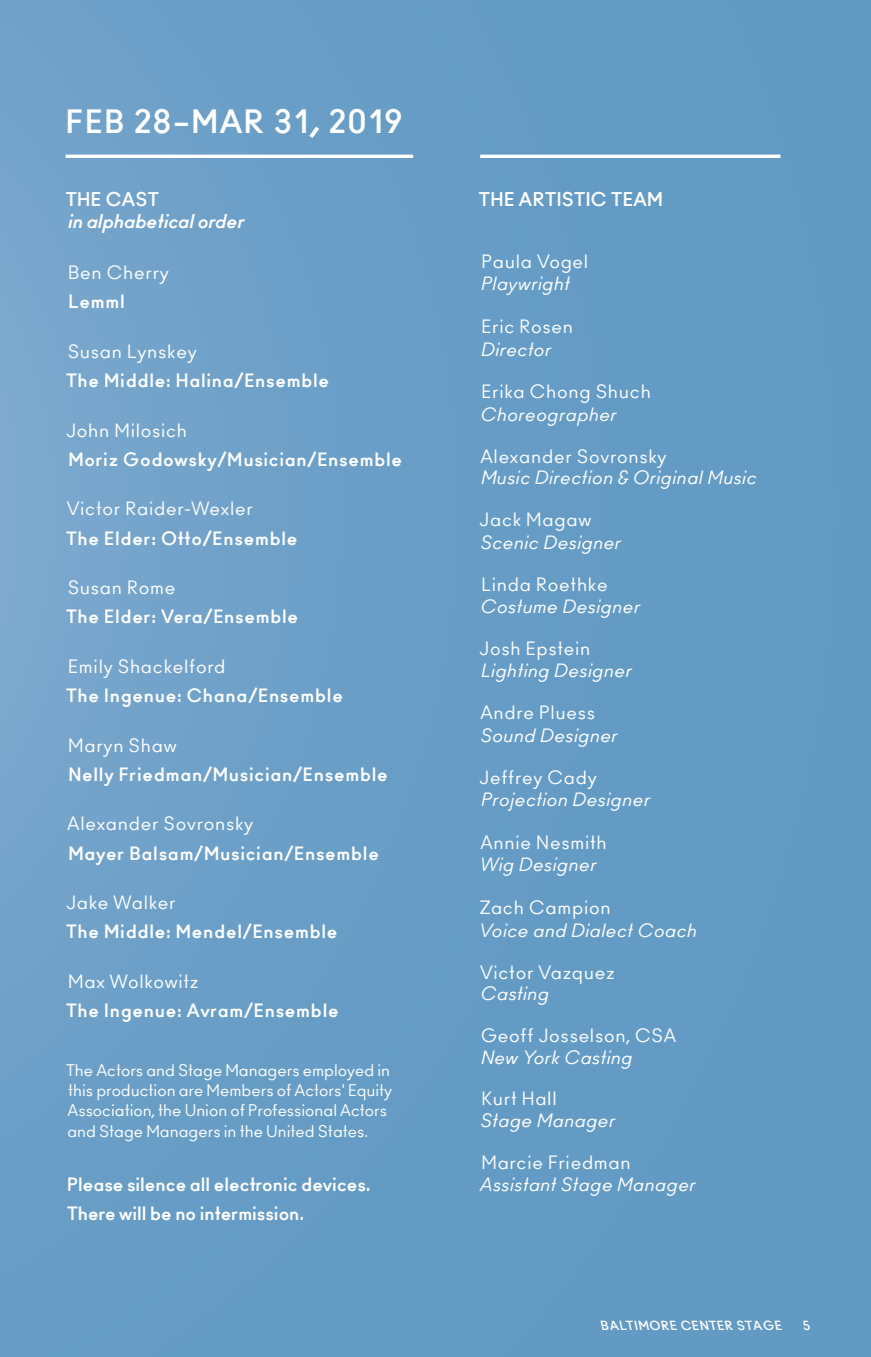
<style>
.page{position:relative;width:871px;height:1357px;background:#fff}
.page>*{position:absolute;margin:0;border:0;box-sizing:border-box;transform-origin:0 0}
.t1{font:700 31.5px "Ano";letter-spacing:.05em;color:#fff}
.t2{font:700 18.45px "Ano";letter-spacing:.02em;color:#fff}
.t3{font:italic 700 18.45px "Ano";color:#fff}
.character_names{font:700 18px/29.2px "Ano";letter-spacing:.04em;color:#fff}
.Actor_Artistic_Name{font:italic 18px/22.5px "Ano";letter-spacing:.04em;color:#fff}
.Actor_Artistic_Name-2{font:18px/22.5px "Ano";letter-spacing:.04em;color:#fff}
.character_names-2{font:700 18px/29.2px "Ano";color:#fff}
.character_names-3{font:18px/29.2px "Ano";letter-spacing:.04em;color:#fff}
.t4{font:15.75px/20.2px "Ano";color:#fff}
.No_Spacing{font:italic 12.38px "Ano Bold Back";letter-spacing:.07em;color:#fff}
.s1{font-weight:700}
.s2{font-weight:400}
.s3{font-style:italic}
.s4{font-style:normal}
</style>
<div class="page">
<div style="left:0;top:0;width:871px;height:1357px;background:linear-gradient(to right,#71a2c9,#5f98c2)"></div>
<hr style="left:66px;top:155px;width:347px;height:3px;background:#fff">
<hr style="left:480px;top:155px;width:300px;height:3px;background:#fff">
<p class="t1" style="left:66px;top:102px;width:338px">FEB 28–MAR 31, 2019</p>
<p class="t2" style="left:66px;top:188px;width:95px">THE CAST</p>
<p class="t3" style="left:68px;top:210px;width:177px">in alphabetical order</p>
<p class="character_names-3" style="left:68px;top:258px;width:102px">Ben Cherry<br><span class="s1">Lemml</span></p>
<p class="character_names" style="left:66px;top:337px;width:265px"><span class="s2">Susan Lynskey<br></span>The Middle: Halina/Ensemble</p>
<p class="character_names" style="left:66px;top:416px;width:338px"><span class="s2">John Milosich<br></span>Moriz Godowsky/Musician/Ensemble</p>
<p class="character_names" style="left:66px;top:494px;width:233px"><span class="s2">Victor Raider-Wexler<br></span>The Elder: Otto/Ensemble</p>
<p class="character_names" style="left:66px;top:573px;width:234px"><span class="s2">Susan Rome<br></span>The Elder: Vera/Ensemble</p>
<p class="character_names" style="left:66px;top:652px;width:278px"><span class="s2">Emily Shackelford<br></span>The Ingenue: Chana/Ensemble</p>
<p class="character_names" style="left:68px;top:731px;width:321px"><span class="s2">Maryn Shaw<br></span>Nelly Friedman/Musician/Ensemble</p>
<p class="character_names" style="left:67px;top:809px;width:313px"><span class="s2">Alexander Sovronsky<br></span>Mayer Balsam/Musician/Ensemble</p>
<p class="character_names" style="left:66px;top:888px;width:273px"><span class="s2">Jake Walker<br></span>The Middle: Mendel/Ensemble</p>
<p class="character_names" style="left:66px;top:967px;width:274px"><span class="s2">Max Wolkowitz<br></span>The Ingenue: Avram/Ensemble</p>
<p class="t4" style="left:66px;top:1060px;width:327px">The Actors and Stage Managers employed in this production are Members of Actors' Equity Association, the Union of Professional Actors and Stage Managers in the United States.</p>
<p class="character_names-2" style="left:67px;top:1170px;width:305px">Please silence all electronic devices.<br>There will be no intermission.</p>
<p class="t2" style="left:479px;top:188px;width:186px">THE ARTISTIC TEAM</p>
<p class="Actor_Artistic_Name-2" style="left:481px;top:250px;width:108px">Paula Vogel<br><span class="s3">Playwright</span></p>
<p class="Actor_Artistic_Name-2" style="left:481px;top:316px;width:93px">Eric Rosen<br><span class="s3">Director</span></p>
<p class="Actor_Artistic_Name-2" style="left:481px;top:381px;width:171px">Erika Chong Shuch<br><span class="s3">Choreographer</span></p>
<p class="Actor_Artistic_Name" style="left:480px;top:446px;width:278px;line-height:21.6px"><span class="s4">Alexander Sovronsky<br></span>Music Direction &amp; Original Music</p>
<p class="Actor_Artistic_Name" style="left:479px;top:509px;width:143px"><span class="s4">Jack Magaw<br></span>Scenic Designer</p>
<p class="Actor_Artistic_Name" style="left:481px;top:573px;width:161px"><span class="s4">Linda Roethke<br></span>Costume Designer</p>
<p class="Actor_Artistic_Name" style="left:479px;top:637px;width:154px"><span class="s4">Josh Epstein<br></span>Lighting Designer</p>
<p class="Actor_Artistic_Name" style="left:480px;top:702px;width:139px"><span class="s4">Andre Pluess<br></span>Sound Designer</p>
<p class="Actor_Artistic_Name" style="left:479px;top:766px;width:172px"><span class="s4">Jeffrey Cady<br></span>Projection Designer</p>
<p class="Actor_Artistic_Name-2" style="left:480px;top:831px;width:128px">Annie Nesmith<br><span class="s3">Wig Designer</span></p>
<p class="Actor_Artistic_Name" style="left:480px;top:896px;width:219px"><span class="s4">Zach Campion<br></span>Voice and Dialect Coach</p>
<p class="Actor_Artistic_Name-2" style="left:480px;top:961px;width:136px;line-height:21.6px">Victor Vazquez<br><span class="s3">Casting</span></p>
<p class="Actor_Artistic_Name-2" style="left:481px;top:1025px;width:197px;line-height:21.6px">Geoff Josselson, CSA<br><span class="s3">New York Casting</span></p>
<p class="Actor_Artistic_Name" style="left:481px;top:1088px;width:136px;line-height:21.6px"><span class="s4">Kurt Hall<br></span>Stage Manager</p>
<p class="Actor_Artistic_Name" style="left:480px;top:1152px;width:217px;line-height:21.6px"><span class="s4">Marcie Friedman<br></span>Assistant Stage Manager</p>
<p class="No_Spacing" style="left:601px;top:1318px;width:182px">BALTIMORE CENTER STAGE</p>
<p class="No_Spacing" style="left:803px;top:1318px;width:9px">5</p>
</div>
